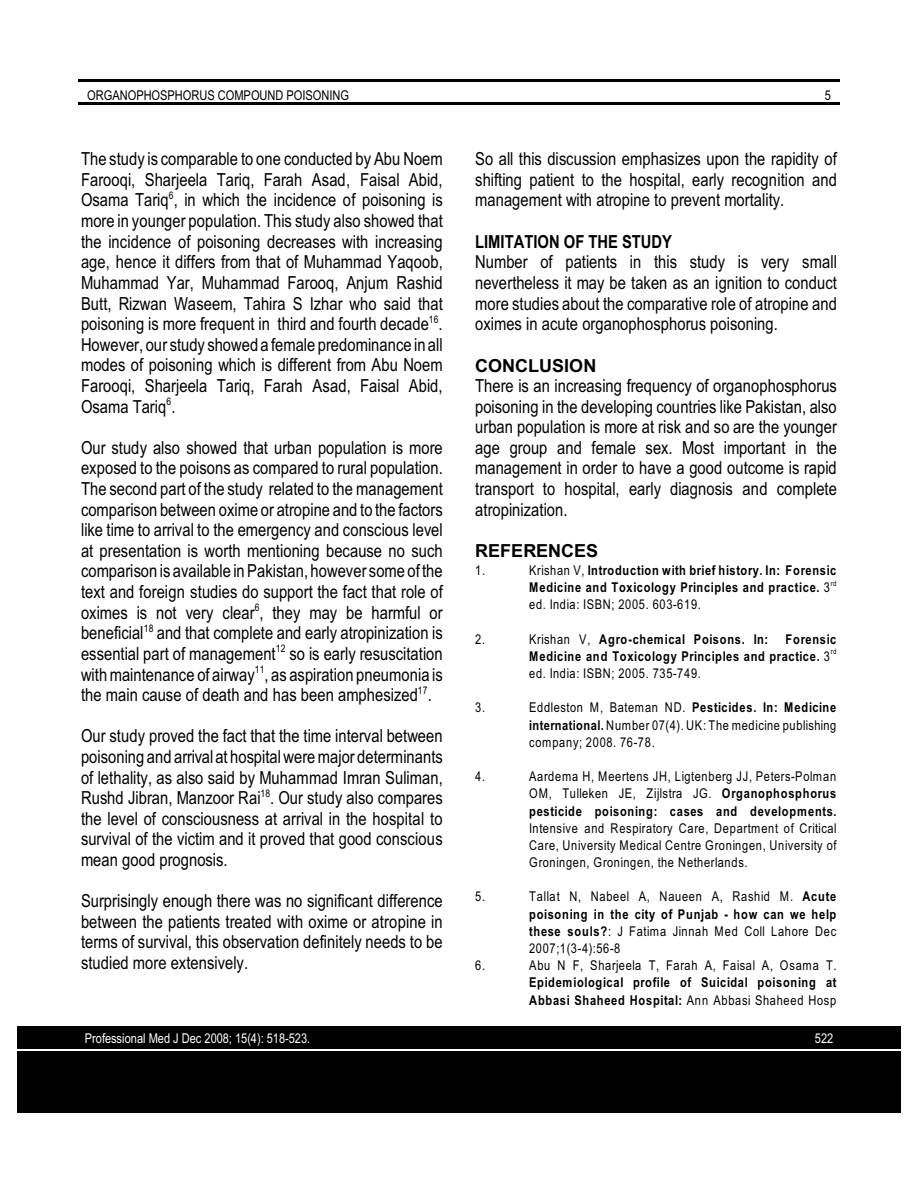
<style>
.page{position:relative;width:918px;height:1188px;background:#fff}
.page>*{position:absolute;margin:0;border:0;box-sizing:border-box;transform-origin:0 0}
.t1{font:18px/20.5px "Arial Narrow";letter-spacing:.005em;color:#000;text-align:justify}
.t2{font:700 18px "Arial Narrow";color:#000}
.t3{font:700 18px "Arial";letter-spacing:.005em;color:#000}
.t4{font:13.5px/17.2px "Arial Narrow";letter-spacing:.045em;color:#000;text-align:justify}
.t5{font:700 13.5px/17.1px "Arial Narrow";letter-spacing:.055em;color:#000}
.t6{font:13.5px "Arial Narrow";color:#fff}
.t7{font:13.5px "Arial Narrow";color:#000}
.t8{font:10.5px "Arial Narrow";letter-spacing:.015em;color:#000}
.t9{font:7.5px "Arial Narrow";color:#000}
.s1{font-weight:400}
.s2{font-weight:700}
</style>
<div class="page">
<hr style="left:78px;top:79px;width:762px;height:3px;background:#000">
<hr style="left:78px;top:102px;width:762px;height:3px;background:#000">
<div style="left:17px;top:1026px;width:884px;height:23px;background:#000"></div>
<div style="left:17px;top:1034px;width:884px;height:17px;background:#000"></div>
<div style="left:17px;top:1051px;width:884px;height:21px;background:#000"></div>
<div style="left:17px;top:1072px;width:884px;height:20px;background:#000"></div>
<div style="left:17px;top:1093px;width:884px;height:20px;background:#000"></div>
<hr style="left:17px;top:1050px;width:884px;height:1px;background:#fff">
<p class="t7" style="left:87px;top:90px;width:263px">ORGANOPHOSPHORUS COMPOUND POISONING</p>
<p class="t4" style="left:825px;top:87px;width:8px">5</p>
<p class="t1" style="left:81px;top:150px;width:363px">The study is comparable to one conducted by Abu Noem Farooqi, Sharjeela Tariq, Farah Asad, Faisal Abid, Osama Tariq , in which the incidence of poisoning is</p>
<p class="t8" style="left:169px;top:191px;width:6px">6</p>
<p class="t1" style="left:81px;top:212px;width:363px">more in younger population. This study also showed that the incidence of poisoning decreases with increasing age, hence it differs from that of Muhammad Yaqoob, Muhammad Yar, Muhammad Farooq, Anjum Rashid Butt, Rizwan Waseem, Tahira S Izhar who said that poisoning is more frequent in third and fourth decade .<sup>16<br></sup>However, our study showed a female predominance in all modes of poisoning which is different from Abu Noem Farooqi, Sharjeela Tariq, Farah Asad, Faisal Abid, Osama Tariq .<sup>6</sup></p>
<p class="t1" style="left:81px;top:439px;width:363px">Our study also showed that urban population is more exposed to the poisons as compared to rural population.<br>The second part of the study related to the management comparison between oxime or atropine and to the factors like time to arrival to the emergency and conscious level at presentation is worth mentioning because no such comparison is available in Pakistan, however some of the text and foreign studies do support the fact that role of oximes is not very clear , they may be harmful or</p>
<p class="t8" style="left:255px;top:603px;width:6px">6</p>
<p class="t1" style="left:81px;top:624px;width:363px">beneficial and that complete and early atropinization is</p>
<p class="t8" style="left:144px;top:624px;width:11px">18</p>
<p class="t1" style="left:81px;top:645px;width:363px">essential part of management so is early resuscitation</p>
<p class="t8" style="left:276px;top:645px;width:11px">12</p>
<p class="t1" style="left:81px;top:666px;width:363px">with maintenance of airway , as aspiration pneumonia is</p>
<p class="t8" style="left:255px;top:665px;width:11px">11</p>
<p class="t1" style="left:81px;top:686px;width:352px">the main cause of death and has been amphesized .</p>
<p class="t8" style="left:418px;top:686px;width:11px">17</p>
<p class="t1" style="left:81px;top:727px;width:363px">Our study proved the fact that the time interval between poisoning and arrival at hospital were major determinants of lethality, as also said by Muhammad Imran Suliman, Rushd Jibran, Manzoor Rai . Our study also compares</p>
<p class="t8" style="left:260px;top:789px;width:11px">18</p>
<p class="t1" style="left:81px;top:810px;width:363px">the level of consciousness at arrival in the hospital to survival of the victim and it proved that good conscious mean good prognosis.</p>
<p class="t1" style="left:81px;top:892px;width:363px">Surprisingly enough there was no significant difference between the patients treated with oxime or atropine in terms of survival, this observation definitely needs to be studied more extensively.</p>
<p class="t1" style="left:475px;top:150px;width:363px">So all this discussion emphasizes upon the rapidity of shifting patient to the hospital, early recognition and management with atropine to prevent mortality.</p>
<p class="t2" style="left:475px;top:235px;width:198px">LIMITATION OF THE STUDY</p>
<p class="t1" style="left:475px;top:253px;width:363px">Number of patients in this study is very small nevertheless it may be taken as an ignition to conduct more studies about the comparative role of atropine and oximes in acute organophosphorus poisoning.</p>
<p class="t3" style="left:475px;top:358px;width:123px">CONCLUSION</p>
<p class="t1" style="left:475px;top:377px;width:363px">There is an increasing frequency of organophosphorus poisoning in the developing countries like Pakistan, also urban population is more at risk and so are the younger age group and female sex. Most important in the management in order to have a good outcome is rapid transport to hospital, early diagnosis and complete atropinization.</p>
<p class="t3" style="left:475px;top:544px;width:125px">REFERENCES</p>
<p class="t4" style="left:475px;top:563px;width:11px">1.</p>
<p class="t5" style="left:529px;top:563px;width:309px"><span class="s1">Krishan V,</span> Introduction with brief history. In: Forensic<br>Medicine and Toxicology Principles and practice. <span class="s1">3</span></p>
<p class="t9" style="left:831px;top:580px;width:7px">rd</p>
<p class="t4" style="left:529px;top:597px;width:173px">ed. India: ISBN; 2005. 603-619.</p>
<p class="t4" style="left:475px;top:632px;width:11px">2.</p>
<p class="t5" style="left:529px;top:632px;width:241px"><span class="s1">Krishan V,</span> Agro-chemical Poisons. In:</p>
<p class="t5" style="left:529px;top:632px;width:309px;text-indent:256px">Forensic<br>Medicine and Toxicology Principles and practice. <span class="s1">3</span></p>
<p class="t9" style="left:831px;top:649px;width:7px">rd</p>
<p class="t4" style="left:529px;top:666px;width:173px">ed. India: ISBN; 2005. 735-749.</p>
<p class="t4" style="left:475px;top:700px;width:11px">3.</p>
<p class="t4" style="left:529px;top:700px;width:309px">Eddleston M, Bateman ND. <span class="s2">Pesticides. In: Medicine international.</span> Number 07(4). UK: The medicine publishing company; 2008. 76-78.</p>
<p class="t4" style="left:475px;top:769px;width:11px">4.</p>
<p class="t4" style="left:529px;top:769px;width:309px">Aardema H, Meertens JH, Ligtenberg JJ, Peters-Polman OM, Tulleken JE, Zijlstra JG. <span class="s2">Organophosphorus pesticide poisoning: cases and developments.</span></p>
<p class="t4" style="left:529px;top:821px;width:309px">Intensive and Respiratory Care, Department of Critical Care, University Medical Centre Groningen, University of Groningen, Groningen, the Netherlands.</p>
<p class="t4" style="left:475px;top:889px;width:11px">5.</p>
<p class="t4" style="left:529px;top:889px;width:309px">Tallat N, Nabeel A, Naueen A, Rashid M. <span class="s2">Acute poisoning in the city of Punjab - how can we help these souls?</span>: J Fatima Jinnah Med Coll Lahore Dec 2007;1(3-4):56-8</p>
<p class="t4" style="left:475px;top:958px;width:12px">6.</p>
<p class="t4" style="left:529px;top:958px;width:309px">Abu N F, Sharjeela T, Farah A, Faisal A, Osama T.</p>
<p class="t5" style="left:529px;top:976px;width:309px">Epidemiological profile of Suicidal poisoning at<br>Abbasi Shaheed Hospital: <span class="s1">Ann Abbasi Shaheed Hosp</span></p>
<p class="t6" style="left:85px;top:1033px;width:227px">Professional Med J Dec 2008; 15(4): 518-523.</p>
<p class="t6" style="left:815px;top:1033px;width:20px">522</p>
</div>
